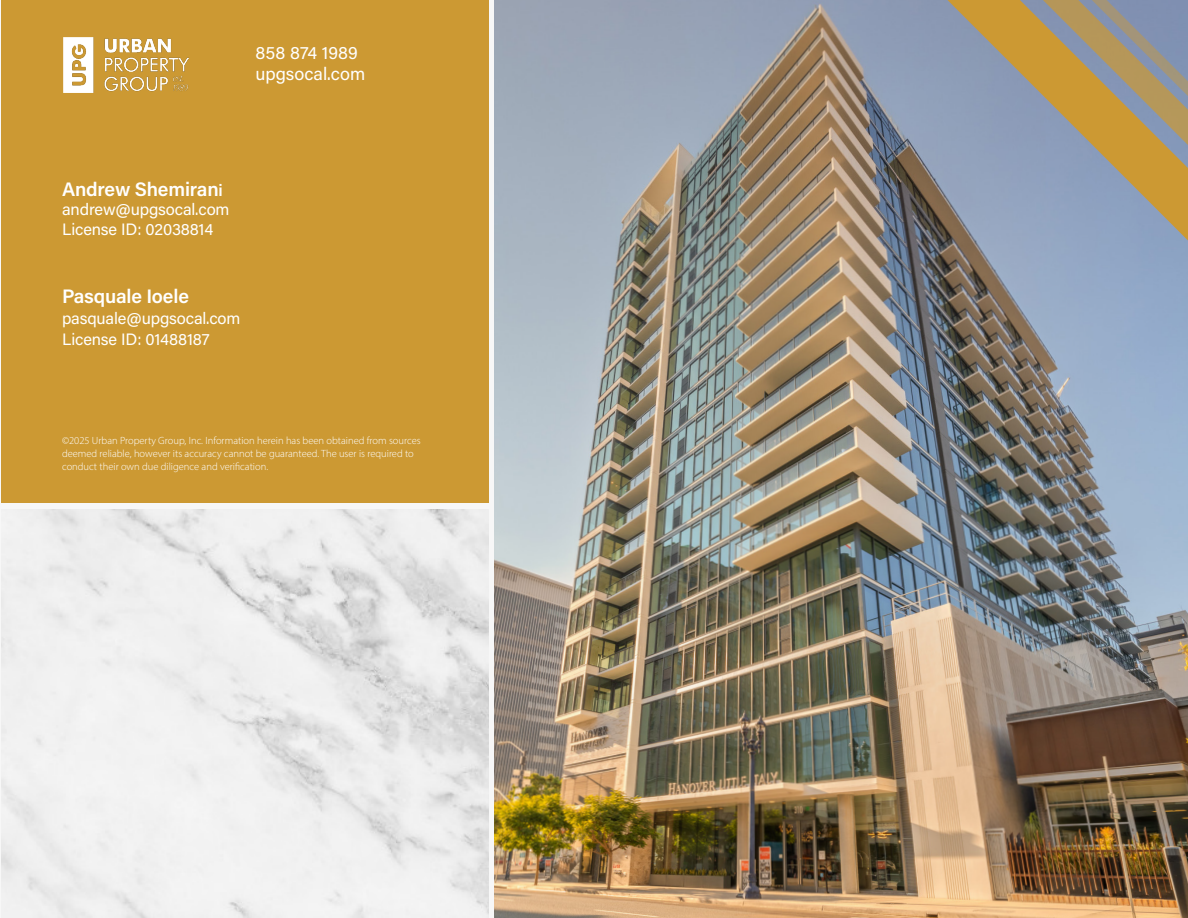
<style>
.page{position:relative;width:1188px;height:918px;background:#fff}
.page>*{position:absolute;margin:0;border:0;box-sizing:border-box;transform-origin:0 0}
.t1{font:600 19.5px "Acumin Pro";letter-spacing:-.01em;color:#fff}
.Subtitles__Captions{font:18px "Acumin Pro";letter-spacing:.005em;color:#fff}
.t2{font:16.5px "Acumin Pro";letter-spacing:-.01em;color:#fff}
.t3{font:300 10.5px/12.6px "Myriad Pro";color:#fff}
.s1{font-size:16.5px}
</style>
<div class="page">
<img style="left:495px;top:0;width:693px;height:918px">
<svg style="left:897px;top:0;width:291px;height:262px;background:#838b9c"></svg>
<svg style="left:947px;top:0;width:241px;height:241px;background:#9f9a8d"></svg>
<img style="left:2px;top:509px;width:486px;height:409px">
<div style="left:1px;top:0;width:487px;height:502px;background:#c93"></div>
<img style="left:63px;top:38px;width:126px;height:54px">
<p class="Subtitles__Captions" style="left:255px;top:40px;width:104px">858 874 1989</p>
<p class="Subtitles__Captions" style="left:255px;top:62px;width:111px">upgsocal.com</p>
<p class="t1" style="left:62px;top:175px;width:162px">Andrew Shemiran<span class="s1">i</span></p>
<p class="t2" style="left:62px;top:198px;width:169px">andrew@upgsocal.com</p>
<p class="t2" style="left:62px;top:218px;width:153px">License ID: 02038814</p>
<p class="t1" style="left:62px;top:283px;width:128px">Pasquale Ioele</p>
<p class="t2" style="left:62px;top:307px;width:180px">pasquale@upgsocal.com</p>
<p class="t2" style="left:62px;top:328px;width:149px">License ID: 01488187</p>
<p class="t3" style="left:62px;top:434px;width:360px">©2025 Urban Property Group, Inc. Information herein has been obtained from sources deemed reliable, however its accuracy cannot be guaranteed. The user is required to conduct their own due diligence and verification.</p>
</div>
